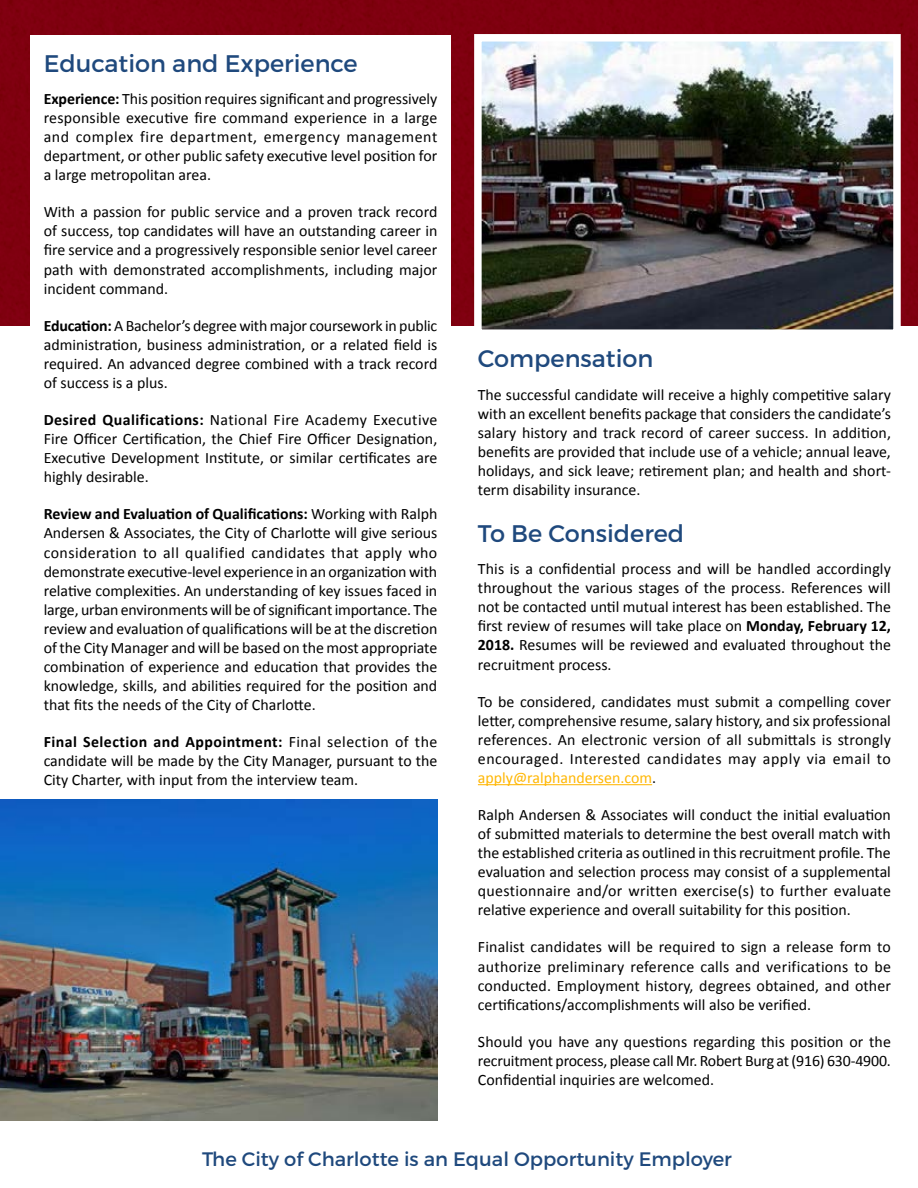
<style>
.page{position:relative;width:918px;height:1188px;background:#fff}
.page>*{position:absolute;margin:0;border:0;box-sizing:border-box;transform-origin:0 0}
.t1{font:24px "Montserrat";color:#1f497d}
.t2{font:19.5px "Montserrat";color:#1f497d}
.t3{font:15.9px/19px "Calibri";color:#000;text-align:justify}
.s1{font-weight:700}
.s2{color:#ffb703}
</style>
<div class="page">
<div style="left:0;top:0;width:918px;height:325px;background:#7f000f"></div>
<div style="left:30px;top:35px;width:421px;height:775px;background:#fff"></div>
<hr style="left:478px;top:784px;width:174px;height:1px;background:#ffb703">
<img style="left:0;top:799px;width:437px;height:321px">
<img style="left:483px;top:43px;width:409px;height:285px">
<div style="left:474px;top:34px;width:427px;height:303px;border:8px solid #fff"></div>
<img style="left:917px;top:0;width:1px;height:310px">
<h1 class="t1" style="left:44px;top:48px;width:315px">Education and Experience</h1>
<p class="t3" style="left:44px;top:89px;width:395px"><span class="s1">Experience:</span> This position requires significant and progressively responsible executive fire command experience in a large and complex fire department, emergency management department, or other public safety executive level position for a large metropolitan area.</p>
<p class="t3" style="left:44px;top:203px;width:395px">With a passion for public service and a proven track record of success, top candidates will have an outstanding career in fire service and a progressively responsible senior level career path with demonstrated accomplishments, including major incident command.</p>
<p class="t3" style="left:44px;top:316px;width:395px"><span class="s1">Education:</span> A Bachelor’s degree with major coursework in public administration, business administration, or a related field is required. An advanced degree combined with a track record of success is a plus.</p>
<p class="t3" style="left:44px;top:410px;width:395px"><span class="s1">Desired Qualifications:</span> National Fire Academy Executive Fire Officer Certification, the Chief Fire Officer Designation, Executive Development Institute, or similar certificates are highly desirable.</p>
<p class="t3" style="left:44px;top:505px;width:395px"><span class="s1">Review and Evaluation of Qualifications:</span> Working with Ralph Andersen &amp; Associates, the City of Charlotte will give serious consideration to all qualified candidates that apply who demonstrate executive-level experience in an organization with relative complexities. An understanding of key issues faced in large, urban environments will be of significant importance. The review and evaluation of qualifications will be at the discretion of the City Manager and will be based on the most appropriate combination of experience and education that provides the knowledge, skills, and abilities required for the position and that fits the needs of the City of Charlotte.</p>
<p class="t3" style="left:44px;top:732px;width:395px"><span class="s1">Final Selection and Appointment:</span> Final selection of the candidate will be made by the City Manager, pursuant to the City Charter, with input from the interview team.</p>
<h1 class="t1" style="left:478px;top:344px;width:177px">Compensation</h1>
<p class="t3" style="left:478px;top:385px;width:415px">The successful candidate will receive a highly competitive salary with an excellent benefits package that considers the candidate’s salary history and track record of career success. In addition, benefits are provided that include use of a vehicle; annual leave, holidays, and sick leave; retirement plan; and health and short&shy;term disability insurance.</p>
<h1 class="t1" style="left:478px;top:518px;width:208px">To Be Considered</h1>
<p class="t3" style="left:478px;top:559px;width:415px">This is a confidential process and will be handled accordingly throughout the various stages of the process. References will not be contacted until mutual interest has been established. The first review of resumes will take place on <span class="s1">Monday, February 12, 2018.</span> Resumes will be reviewed and evaluated throughout the recruitment process.</p>
<p class="t3" style="left:478px;top:692px;width:415px">To be considered, candidates must submit a compelling cover letter, comprehensive resume, salary history, and six professional references. An electronic version of all submittals is strongly encouraged. Interested candidates may apply via email to <span class="s2">apply@ralphandersen.com</span>.</p>
<p class="t3" style="left:478px;top:805px;width:415px">Ralph Andersen &amp; Associates will conduct the initial evaluation of submitted materials to determine the best overall match with the established criteria as outlined in this recruitment profile. The evaluation and selection process may consist of a supplemental questionnaire and/or written exercise(s) to further evaluate relative experience and overall suitability for this position.</p>
<p class="t3" style="left:478px;top:938px;width:415px">Finalist candidates will be required to sign a release form to authorize preliminary reference calls and verifications to be conducted. Employment history, degrees obtained, and other certifications/accomplishments will also be verified.</p>
<p class="t3" style="left:478px;top:1032px;width:415px">Should you have any questions regarding this position or the recruitment process, please call Mr. Robert Burg at (916) 630-4900.<br>Confidential inquiries are welcomed.</p>
<p class="t2" style="left:202px;top:1147px;width:531px">The City of Charlotte is an Equal Opportunity Employer</p>
</div>
